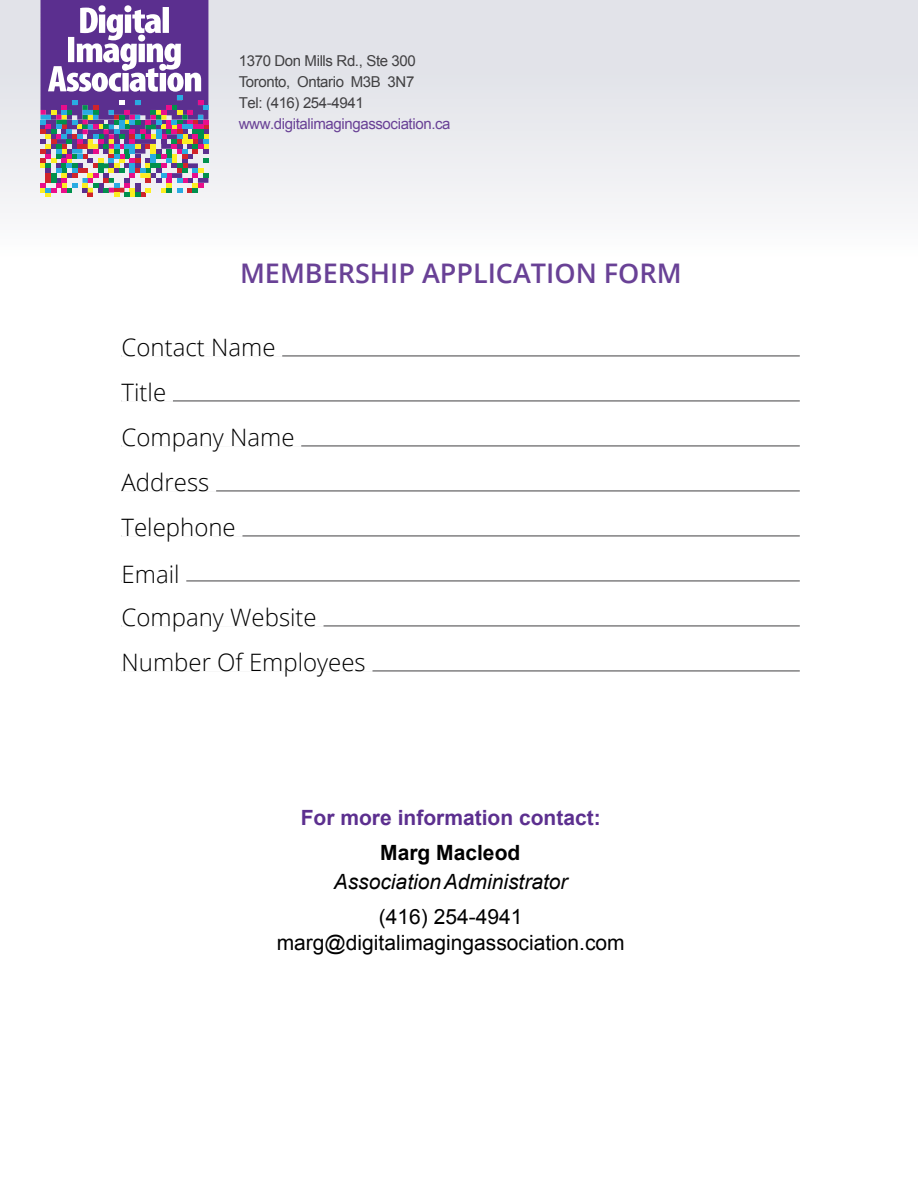
<style>
.page{position:relative;width:918px;height:1188px;background:#fff}
.page>*{position:absolute;margin:0;border:0;box-sizing:border-box;transform-origin:0 0}
.t1{font:600 27px "Open Sans";color:#694196}
.t2{font:300 24px/45.3px "Open Sans";color:#000}
.t3{font:21px/27px "Arial";color:#000;text-align:center}
.t4{font:700 21px "Arial";color:#5c2f8f}
.t5{font:italic 21px "Arial";color:#000}
.t6{font:700 21px "Arial";color:#000}
.t7{font:15px/21px "Arial";letter-spacing:-.025em;color:#414042;text-align:justify}
.t8{font:15px "Arial";letter-spacing:-.025em;color:#694196}
</style>
<div class="page">
<div style="left:0;top:0;width:918px;height:502px;background:linear-gradient(to bottom,#e3e4ea,#fff)"></div>
<hr style="left:122px;top:356px;width:678px;height:1px;background:#414042">
<div style="left:122px;top:351px;width:160px;height:6px;background:#fff"></div>
<hr style="left:122px;top:401px;width:678px;height:1px;background:#414042">
<div style="left:122px;top:396px;width:51px;height:6px;background:#fff"></div>
<hr style="left:122px;top:446px;width:678px;height:1px;background:#414042">
<div style="left:122px;top:441px;width:179px;height:6px;background:#fff"></div>
<hr style="left:122px;top:491px;width:678px;height:1px;background:#414042">
<div style="left:122px;top:486px;width:94px;height:6px;background:#fff"></div>
<hr style="left:122px;top:536px;width:678px;height:1px;background:#414042">
<div style="left:122px;top:531px;width:120px;height:6px;background:#fff"></div>
<hr style="left:122px;top:581px;width:678px;height:1px;background:#414042">
<div style="left:122px;top:577px;width:64px;height:6px;background:#fff"></div>
<hr style="left:122px;top:626px;width:678px;height:1px;background:#414042">
<div style="left:122px;top:621px;width:202px;height:6px;background:#fff"></div>
<hr style="left:122px;top:671px;width:678px;height:1px;background:#414042">
<div style="left:122px;top:666px;width:251px;height:6px;background:#fff"></div>
<svg style="left:40px;top:0;width:168px;height:197px"></svg>
<p class="t7" style="left:239px;top:51px;width:179px">1370 Don Mills Rd., Ste 300<br>Toronto, Ontario M3B 3N7<br>Tel: (416) 254-4941</p>
<p class="t8" style="left:239px;top:116px;width:213px">www.digitalimagingassociation.ca</p>
<p class="t1" style="left:240px;top:254px;width:443px">MEMBERSHIP APPLICATION FORM</p>
<p class="t2" style="left:122px;top:324px;width:174px">Contact Name<br>Title<br>Company Name<br>Address<br>Telephone<br>Email</p>
<p class="t2" style="left:122px;top:594px;width:246px">Company Website<br>Number Of Employees</p>
<p class="t4" style="left:301px;top:806px;width:301px">For more information contact:</p>
<p class="t6" style="left:380px;top:841px;width:142px">Marg Macleod</p>
<p class="t5" style="left:334px;top:870px;width:235px">Association Administrator</p>
<p class="t3" style="left:277px;top:903px;width:350px">(416) 254-4941 marg@digitalimagingassociation.com</p>
</div>
